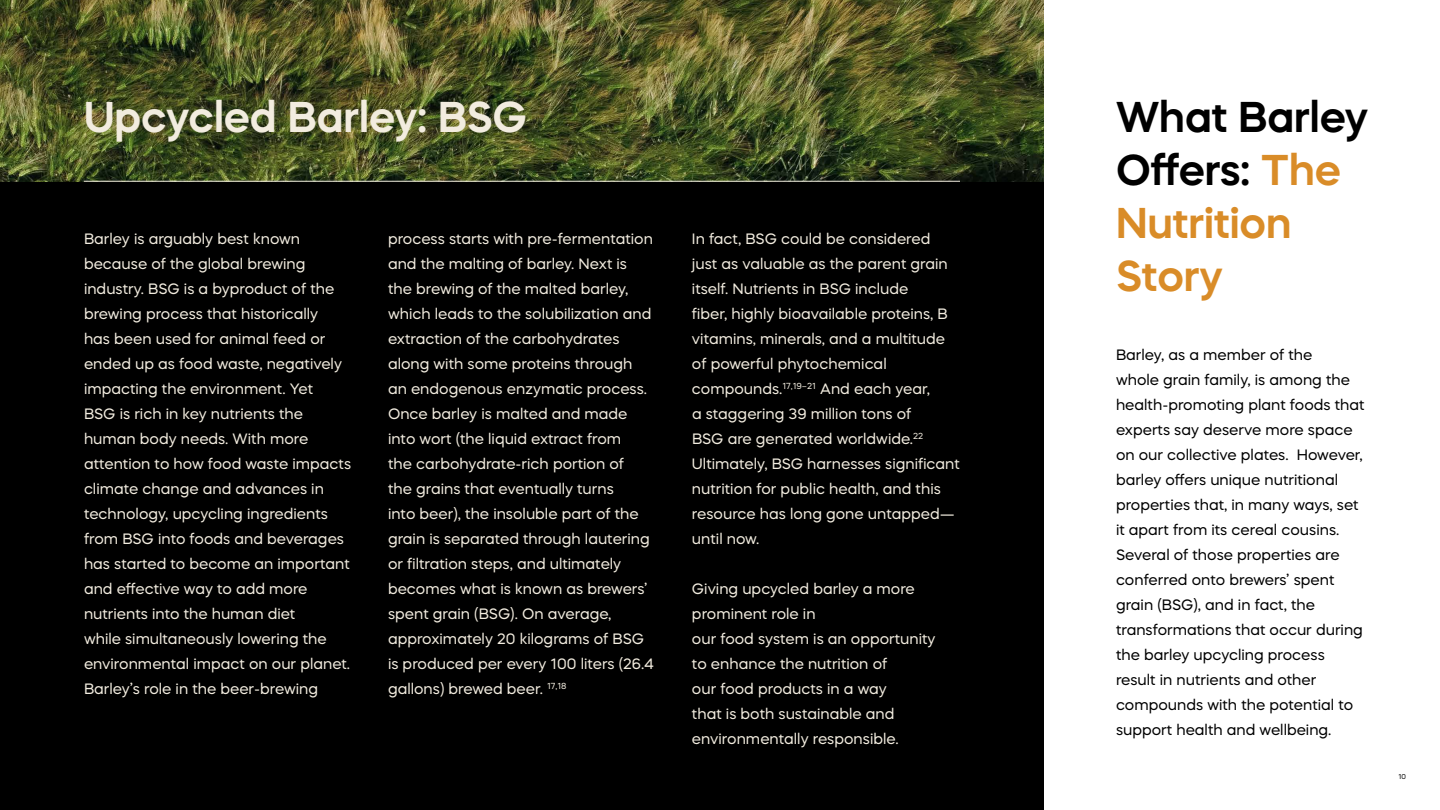
<style>
.page{position:relative;width:1440px;height:810px;background:#fff}
.page>*{position:absolute;margin:0;border:0;box-sizing:border-box;transform-origin:0 0}
.t1{font:600 43px/53px "Mazzard H";color:#000}
.t2{font:600 43px "Mazzard H";color:#f2ecdf}
.t3{font:15px/25px "Mazzard H";color:#f2ecdf}
.t4{font:15px/25px "Mazzard H";color:#000}
.t5{font:7px "Mazzard H";color:#000}
.s1{color:#d98c28}
</style>
<div class="page">
<div style="left:0;top:0;width:1044px;height:810px;background:#000"></div>
<img style="left:0;top:0;width:1044px;height:182px">
<hr style="left:84px;top:181px;width:876px;height:1px;background:#f2ecdf">
<h1 class="t2" style="left:84px;top:89px;width:445px">Upcycled Barley: BSG</h1>
<p class="t3" style="left:84px;top:226px;width:269px">Barley is arguably best known because of the global brewing industry. BSG is a byproduct of the brewing process that historically<br>has been used for animal feed or ended up as food waste, negatively impacting the environment. Yet<br>BSG is rich in key nutrients the human body needs. With more attention to how food waste impacts climate change and advances in technology, upcycling ingredients from BSG into foods and beverages has started to become an important and effective way to add more nutrients into the human diet<br>while simultaneously lowering the environmental impact on our planet.<br>Barley’s role in the beer-brewing</p>
<p class="t3" style="left:388px;top:226px;width:268px">process starts with pre-fermentation and the malting of barley. Next is the brewing of the malted barley, which leads to the solubilization and extraction of the carbohydrates along with some proteins through an endogenous enzymatic process.<br>Once barley is malted and made into wort (the liquid extract from<br>the carbohydrate-rich portion of<br>the grains that eventually turns<br>into beer), the insoluble part of the grain is separated through lautering or filtration steps, and ultimately becomes what is known as brewers’ spent grain (BSG). On average, approximately 20 kilograms of BSG is produced per every 100 liters (26.4 gallons) brewed beer. <sup>17,18</sup></p>
<p class="t3" style="left:692px;top:226px;width:269px">In fact, BSG could be considered<br>just as valuable as the parent grain itself. Nutrients in BSG include<br>fiber, highly bioavailable proteins, B vitamins, minerals, and a multitude of powerful phytochemical compounds.<sup>17,19–21</sup> And each year,<br>a staggering 39 million tons of<br>BSG are generated worldwide.<sup>22<br></sup>Ultimately, BSG harnesses significant nutrition for public health, and this resource has long gone untapped— until now.</p>
<p class="t3" style="left:692px;top:576px;width:245px">Giving upcycled barley a more prominent role in<br>our food system is an opportunity to enhance the nutrition of<br>our food products in a way<br>that is both sustainable and environmentally responsible.</p>
<h1 class="t1" style="left:1116px;top:90px;width:254px">What Barley<br>Offers: <span class="s1">The<br>Nutrition<br>Story</span></h1>
<p class="t4" style="left:1116px;top:342px;width:250px">Barley, as a member of the<br>whole grain family, is among the health-promoting plant foods that experts say deserve more space on our collective plates. However, barley offers unique nutritional properties that, in many ways, set it apart from its cereal cousins.<br>Several of those properties are conferred onto brewers’ spent grain (BSG), and in fact, the transformations that occur during the barley upcycling process result in nutrients and other compounds with the potential to support health and wellbeing.</p>
<p class="t5" style="left:1398px;top:772px;width:9px">10</p>
</div>
